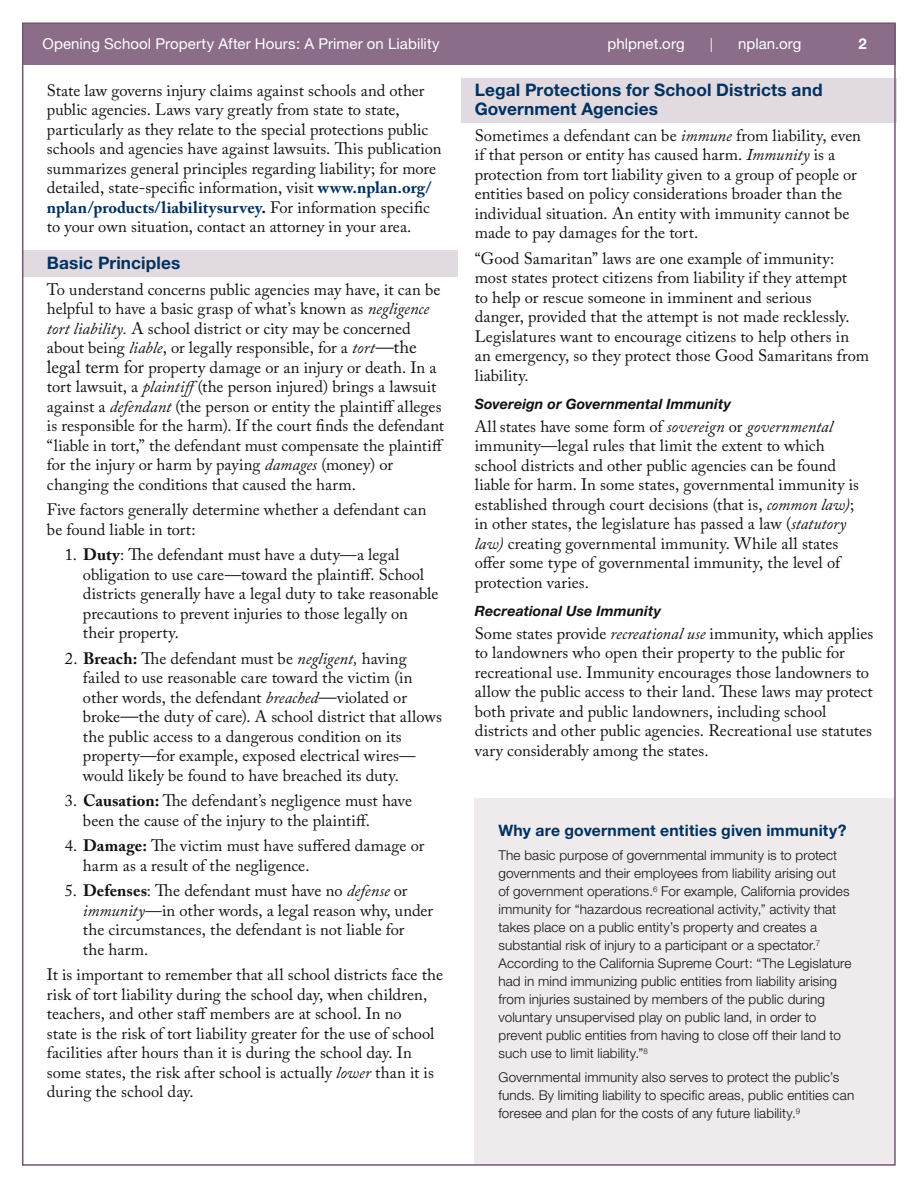
<style>
.page{position:relative;width:918px;height:1188px;background:#fff}
.page>*{position:absolute;margin:0;border:0;box-sizing:border-box;transform-origin:0 0}
.small_headings{font:100 19.5px "Helvetica Neue";color:#fff}
.sub-headings{font:700 17.25px/18.8px "Helvetica Neue";letter-spacing:.01em;color:#003160}
.text{font:16.5px/19.5px "Adobe Caslon Pro";color:#121212}
.indented_text{font:16.5px/19.5px "Adobe Caslon Pro";color:#121212}
.sub-headings-2{font:700 15.75px "Helvetica Neue";letter-spacing:.015em;color:#003160}
.headings{font:15px "Helvetica Neue";letter-spacing:.005em;color:#fff}
.small_headings-2{font:15px "Helvetica Neue";letter-spacing:.005em;color:#fff}
.small_headings-3{font:700 15px "Helvetica Neue";color:#fff}
.small_italic_heading{font:italic 700 14.25px "Helvetica Neue";letter-spacing:.005em;color:#121212}
.text-2{font:300 13.5px/18px "Helvetica Neue";letter-spacing:.01em;color:#121212}
.s1{font-weight:700;color:#003160}
.s2{font-weight:700}
.s3{font-style:italic}
.s4{font-size:18px}
</style>
<div class="page">
<div style="left:474px;top:798px;width:421px;height:367px;background:#efebed"></div>
<div style="left:23px;top:24px;width:872px;height:41px;background:#8b6d89"></div>
<div style="left:23px;top:250px;width:435px;height:26px;background:#e1dae0"></div>
<div style="left:461px;top:78px;width:435px;height:45px;background:#e1dae0"></div>
<p class="headings" style="left:42px;top:34px;width:399px">Opening School Property After Hours: A Primer on Liability</p>
<p class="small_headings-2" style="left:607px;top:34px;width:79px">phlpnet.org</p>
<p class="small_headings" style="left:710px;top:34px;width:5px">I</p>
<p class="small_headings-2" style="left:738px;top:34px;width:65px">nplan.org</p>
<p class="small_headings-3" style="left:859px;top:34px;width:10px">2</p>
<p class="text" style="left:47px;top:80px;width:396px">State law governs injury claims against schools and other public agencies. Laws vary greatly from state to state, particularly as they relate to the special protections public schools and agencies have against lawsuits. This publication summarizes general principles regarding liability; for more detailed, state-specific information, visit <span class="s1">www.nplan.org/ nplan/products/liabilitysurvey</span><span class="s2">.</span> For information specific to your own situation, contact an attorney in your area.</p>
<p class="sub-headings" style="left:47px;top:253px;width:135px">Basic Principles</p>
<p class="text" style="left:47px;top:279px;width:399px">To understand concerns public agencies may have, it can be helpful to have a basic grasp of what’s known as <span class="s3">negligence tort liability.</span> A school district or city may be concerned about being <span class="s3">liable</span>, or legally responsible, for a <span class="s3">tort</span><span class="s4">—the legal term for</span> property damage or an injury or death. In a tort lawsuit, a <span class="s3">plaintiff</span>(the person injured) brings a lawsuit against a <span class="s3">defendant</span> (the person or entity the plaintiff alleges is responsible for the harm). If the court finds the defendant “liable in tort,” the defendant must compensate the plaintiff for the injury or harm by paying <span class="s3">damages</span> (money) or changing the conditions that caused the harm.</p>
<p class="text" style="left:47px;top:500px;width:381px">Five factors generally determine whether a defendant can be found liable in tort:</p>
<p class="indented_text" style="left:83px;top:545px;width:357px;text-indent:-18px">1. <span class="s2">Duty</span>: The defendant must have a duty—a legal obligation to use care—toward the plaintiff. School districts generally have a legal duty to take reasonable precautions to prevent injuries to those legally on their property.</p>
<p class="indented_text" style="left:83px;top:648px;width:360px;text-indent:-18px">2. <span class="s2">Breach:</span> The defendant must be <span class="s3">negligent,</span> having failed to use reasonable care toward the victim (in other words, the defendant <span class="s3">breached</span><span class="s4">—</span>violated or broke<span class="s4">—</span>the duty of care). A school district that allows the public access to a dangerous condition on its property—for example, exposed electrical wires— would likely be found to have breached its duty.</p>
<p class="indented_text" style="left:83px;top:791px;width:331px;text-indent:-18px">3. <span class="s2">Causation:</span> The defendant’s negligence must have been the cause of the injury to the plaintiff.</p>
<p class="indented_text" style="left:83px;top:836px;width:343px;text-indent:-18px">4. <span class="s2">Damage:</span> The victim must have suffered damage or harm as a result of the negligence.</p>
<p class="indented_text" style="left:83px;top:881px;width:352px;text-indent:-18px">5. <span class="s2">Defenses</span>: The defendant must have no <span class="s3">defense</span> or <span class="s3">immunity</span>—in other words, a legal reason why, under the circumstances, the defendant is not liable for<br>the harm.</p>
<p class="text" style="left:47px;top:965px;width:398px">It is important to remember that all school districts face the risk of tort liability during the school day, when children, teachers, and other staff members are at school. In no<br>state is the risk of tort liability greater for the use of school facilities after hours than it is during the school day. In some states, the risk after school is actually <span class="s3">lower</span> than it is during the school day.</p>
<p class="sub-headings" style="left:475px;top:80px;width:349px">Legal Protections for School Districts and<br>Government Agencies</p>
<p class="text" style="left:475px;top:125px;width:388px">Sometimes a defendant can be <span class="s3">immune</span> from liability, even if that person or entity has caused harm. <span class="s3">Immunity</span> is a protection from tort liability given to a group of people or entities based on policy considerations broader than the individual situation. An entity with immunity cannot be made to pay damages for the tort.</p>
<p class="text" style="left:475px;top:248px;width:396px">“Good Samaritan” laws are one example of immunity: most states protect citizens from liability if they attempt<br>to help or rescue someone in imminent and serious<br>danger, provided that the attempt is not made recklessly.<br>Legislatures want to encourage citizens to help others in an emergency, so they protect those Good Samaritans from liability.</p>
<p class="small_italic_heading" style="left:475px;top:395px;width:258px">Sovereign or Governmental Immunity</p>
<p class="text" style="left:475px;top:416px;width:386px">All states have some form of <span class="s3">sovereign</span> or <span class="s3">governmental </span>immunity—legal rules that limit the extent to which school districts and other public agencies can be found liable for harm. In some states, governmental immunity is established through court decisions (that is, <span class="s3">common law)</span>; in other states, the legislature has passed a law (<span class="s3">statutory law)</span> creating governmental immunity. While all states offer some type of governmental immunity, the level of protection varies.</p>
<p class="small_italic_heading" style="left:475px;top:602px;width:188px">Recreational Use Immunity</p>
<p class="text" style="left:475px;top:623px;width:400px">Some states provide <span class="s3">recreational use</span> immunity, which applies to landowners who open their property to the public for recreational use. Immunity encourages those landowners to allow the public access to their land. These laws may protect both private and public landowners, including school districts and other public agencies. Recreational use statutes vary considerably among the states.</p>
<p class="sub-headings-2" style="left:498px;top:821px;width:349px">Why are government entities given immunity?</p>
<p class="text-2" style="left:498px;top:846px;width:355px">The basic purpose of governmental immunity is to protect governments and their employees from liability arising out<br>of government operations.<sup>6</sup> For example, California provides immunity for “hazardous recreational activity,” activity that takes place on a public entity’s property and creates a substantial risk of injury to a participant or a spectator.<sup>7<br></sup>According to the California Supreme Court: “The Legislature had in mind immunizing public entities from liability arising from injuries sustained by members of the public during voluntary unsupervised play on public land, in order to prevent public entities from having to close off their land to such use to limit liability.”<sup>8</sup></p>
<p class="text-2" style="left:499px;top:1068px;width:357px">Governmental immunity also serves to protect the public’s funds. By limiting liability to specific areas, public entities can foresee and plan for the costs of any future liability.<sup>9</sup></p>
</div>
